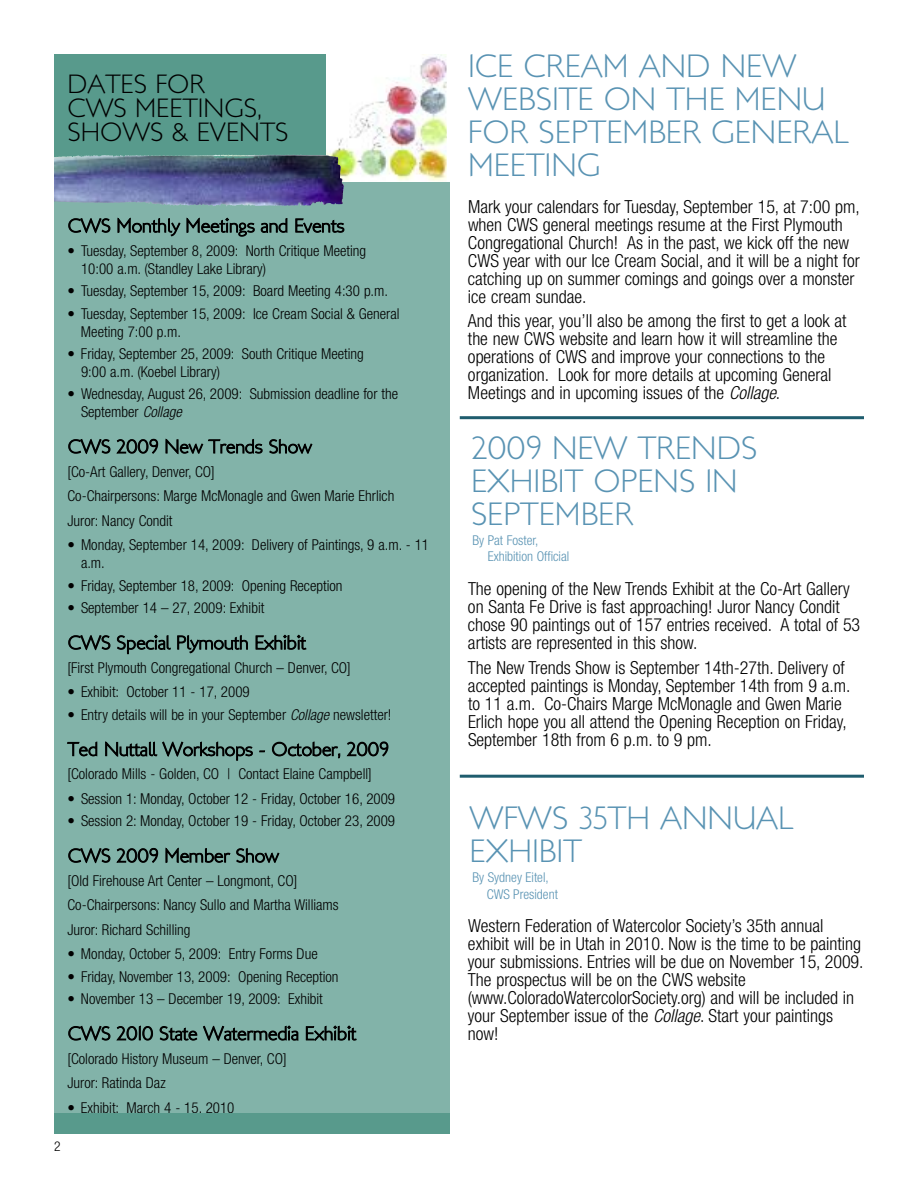
<style>
.page{position:relative;width:918px;height:1188px;background:#fff}
.page>*{position:absolute;margin:0;border:0;box-sizing:border-box;transform-origin:0 0}
.t1{font:33px/33px "London MM";color:#5993b3}
.t2{font:27px/24px "London MM";color:#000}
.t3{font:19.5px "London MM";color:#000}
.t4{font:300 condensed 18px/18px "Helvetica Neue LT Std";color:#000}
.t5{font:300 condensed 15px/18px "Helvetica Neue LT Std";color:#000}
.t6{font:300 condensed 13.5px/16.2px "Helvetica Neue LT Std";color:#5993b3}
.t7{font:300 condensed 13.5px "Helvetica Neue LT Std";color:#000}
.s1{font-style:italic}
</style>
<div class="page">
<img style="left:326px;top:54px;width:121px;height:127px">
<div style="left:54px;top:182px;width:396px;height:932px;background:#82b3a9"></div>
<svg style="left:54px;top:54px;width:271px;height:128px;background:#558c88"></svg>
<hr style="left:460px;top:416px;width:404px;height:3px;background:#1f5d6e">
<hr style="left:460px;top:775px;width:404px;height:3px;background:#1f5d6e">
<div style="left:54px;top:1114px;width:396px;height:20px;background:#589a8c"></div>
<img style="left:54px;top:155px;width:133px;height:2px">
<h2 class="t2" style="left:68px;top:73px;width:223px">DATES FOR<br>CWS MEETINGS,<br>SHOWS &amp; EVENTS</h2>
<p class="t3" style="left:68px;top:214px;width:278px">CWS Monthly Meetings and Events</p>
<p class="t5" style="left:81px;top:243px;width:287px;text-indent:-14px">• Tuesday, September 8, 2009: North Critique Meeting<br>10:00 a.m. (Standley Lake Library)</p>
<p class="t5" style="left:68px;top:283px;width:322px">• Tuesday, September 15, 2009: Board Meeting 4:30 p.m.</p>
<p class="t5" style="left:81px;top:306px;width:320px;text-indent:-13px">• Tuesday, September 15, 2009: Ice Cream Social &amp; General<br>Meeting 7:00 p.m.</p>
<p class="t5" style="left:81px;top:346px;width:284px;text-indent:-14px">• Friday, September 25, 2009: South Critique Meeting<br>9:00 a.m. (Koebel Library)</p>
<p class="t5" style="left:81px;top:386px;width:319px;text-indent:-13px">• Wednesday, August 26, 2009: Submission deadline for the<br>September <span class="s1">Collage</span></p>
<p class="t3" style="left:68px;top:435px;width:246px">CWS 2009 New Trends Show</p>
<p class="t5" style="left:68px;top:461px;width:328px;line-height:24.5px">[Co-Art Gallery, Denver, CO]<br>Co-Chairpersons: Marge McMonagle and Gwen Marie Ehrlich<br>Juror: Nancy Condit</p>
<p class="t5" style="left:81px;top:537px;width:350px;text-indent:-14px">• Monday, September 14, 2009: Delivery of Paintings, 9 a.m. - 11 a.m.</p>
<p class="t5" style="left:68px;top:578px;width:276px">• Friday, September 18, 2009: Opening Reception</p>
<p class="t5" style="left:68px;top:600px;width:198px">• September 14 – 27, 2009: Exhibit</p>
<p class="t3" style="left:68px;top:631px;width:240px">CWS Special Plymouth Exhibit</p>
<p class="t5" style="left:68px;top:660px;width:285px">[First Plymouth Congregational Church – Denver, CO]</p>
<p class="t5" style="left:68px;top:684px;width:184px">• Exhibit: October 11 - 17, 2009</p>
<p class="t5" style="left:68px;top:707px;width:325px">• Entry details will be in your September <span class="s1">Collage</span>newsletter!</p>
<p class="t3" style="left:68px;top:738px;width:322px">Ted Nuttall Workshops - October, 2009</p>
<p class="t5" style="left:68px;top:766px;width:306px">[Colorado Mills - Golden, CO | Contact Elaine Campbell]</p>
<p class="t5" style="left:68px;top:791px;width:329px">• Session 1: Monday, October 12 - Friday, October 16, 2009</p>
<p class="t5" style="left:68px;top:813px;width:329px">• Session 2: Monday, October 19 - Friday, October 23, 2009</p>
<p class="t3" style="left:68px;top:844px;width:213px">CWS 2009 Member Show</p>
<p class="t5" style="left:67px;top:870px;width:273px;line-height:24.5px">[Old Firehouse Art Center – Longmont, CO]<br>Co-Chairpersons: Nancy Sullo and Martha Williams<br>Juror: Richard Schilling</p>
<p class="t5" style="left:67px;top:946px;width:252px">• Monday, October 5, 2009: Entry Forms Due</p>
<p class="t5" style="left:68px;top:969px;width:273px">• Friday, November 13, 2009: Opening Reception</p>
<p class="t5" style="left:67px;top:991px;width:257px">• November 13 – December 19, 2009: Exhibit</p>
<p class="t3" style="left:68px;top:1022px;width:290px">CWS 2010 State Watermedia Exhibit</p>
<p class="t5" style="left:67px;top:1047px;width:221px;line-height:24.5px">[Colorado History Museum – Denver, CO]<br>Juror: Ratinda Daz</p>
<p class="t5" style="left:67px;top:1100px;width:169px">• Exhibit: March 4 - 15, 2010</p>
<p class="t7" style="left:54px;top:1141px;width:8px">2</p>
<h1 class="t1" style="left:468px;top:50px;width:382px">ICE CREAM AND NEW<br>WEBSITE ON THE MENU<br>FOR SEPTEMBER GENERAL<br>MEETING</h1>
<p class="t4" style="left:468px;top:199px;width:393px">Mark your calendars for Tuesday, September 15, at 7:00 pm, when CWS general meetings resume at the First Plymouth Congregational Church! As in the past, we kick off the new CWS year with our Ice Cream Social, and it will be a night for catching up on summer comings and goings over a monster ice cream sundae.</p>
<p class="t4" style="left:468px;top:313px;width:380px">And this year, you’ll also be among the first to get a look at the new CWS website and learn how it will streamline the operations of CWS and improve your connections to the organization. Look for more details at upcoming General Meetings and in upcoming issues of the <span class="s1">Collage</span>.</p>
<h1 class="t1" style="left:471px;top:432px;width:288px">2009 NEW TRENDS<br>EXHIBIT OPENS IN<br>SEPTEMBER</h1>
<p class="t6" style="left:488px;top:533px;width:83px;text-indent:-15px">By Pat Foster,<br>Exhibition Official</p>
<p class="t4" style="left:468px;top:581px;width:394px">The opening of the New Trends Exhibit at the Co-Art Gallery on Santa Fe Drive is fast approaching! Juror Nancy Condit chose 90 paintings out of 157 entries received. A total of 53 artists are represented in this show.</p>
<p class="t4" style="left:468px;top:660px;width:384px">The New Trends Show is September 14th-27th. Delivery of accepted paintings is Monday, September 14th from 9 a.m. to 11 a.m. Co-Chairs Marge McMonagle and Gwen Marie Erlich hope you all attend the Opening Reception on Friday, September 18th from 6 p.m. to 9 pm.</p>
<h1 class="t1" style="left:470px;top:802px;width:326px">WFWS 35TH ANNUAL<br>EXHIBIT</h1>
<p class="t6" style="left:487px;top:871px;width:73px;text-indent:-14px">By Sydney Eitel,<br>CWS President</p>
<p class="t4" style="left:468px;top:918px;width:397px">Western Federation of Watercolor Society’s 35th annual exhibit will be in Utah in 2010. Now is the time to be painting your submissions. Entries will be due on November 15, 2009.<br>The prospectus will be on the CWS website (www.ColoradoWatercolorSociety.org) and will be included in your September issue of the <span class="s1">Collage</span>. Start your paintings now!</p>
</div>
